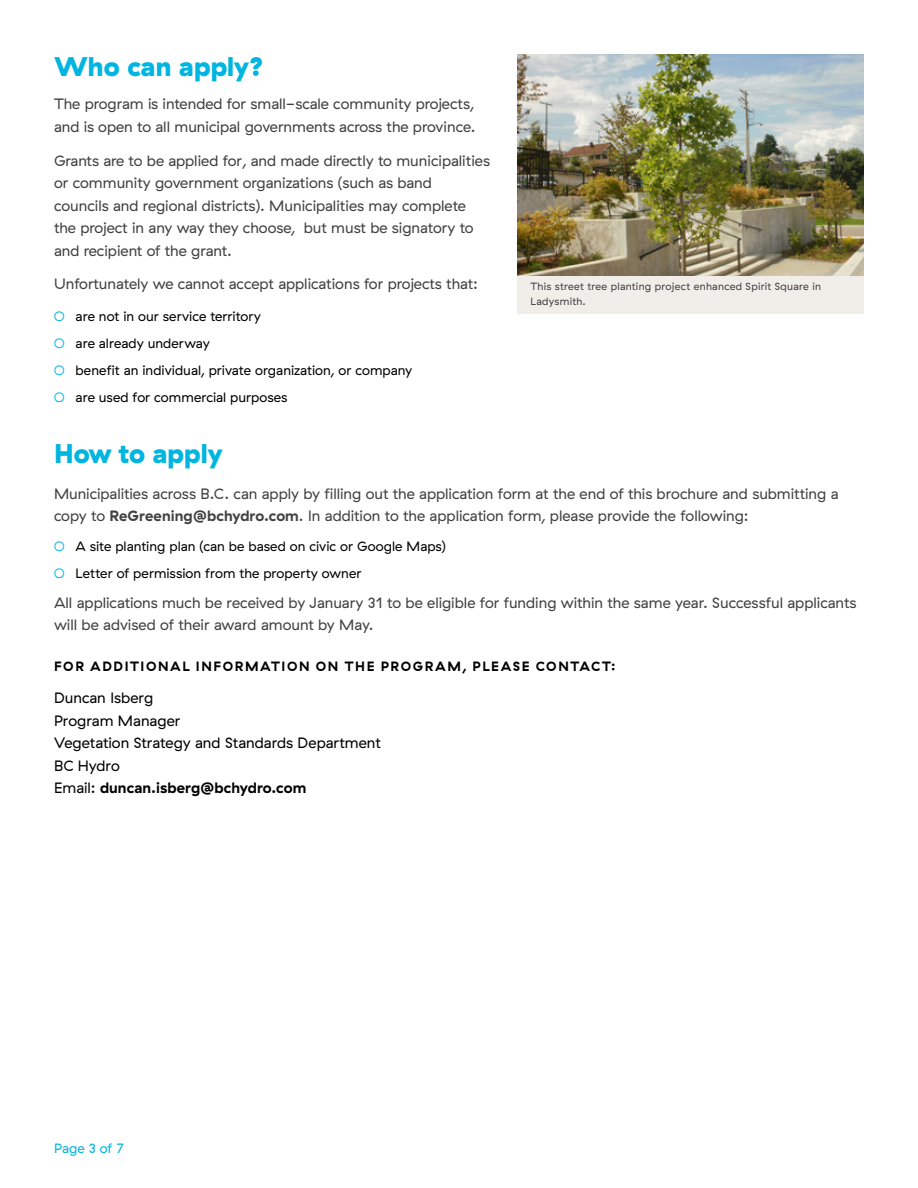
<style>
.page{position:relative;width:918px;height:1188px;background:#fff}
.page>*{position:absolute;margin:0;border:0;box-sizing:border-box;transform-origin:0 0}
.t1{font:900 27px "GT Haptik";color:#00b5df}
.t2{font:15px/22.5px "GT Haptik";color:#414042}
.t3{font:15px/22.5px "GT Haptik";color:#000}
.t4{font:13.5px "GT Haptik";letter-spacing:.005em;color:#000}
.t5{font:700 13.5px "GT Haptik";letter-spacing:.115em;color:#000}
.t6{font:13.5px "GT Haptik";letter-spacing:.005em;color:#00b5df}
.t7{font:10.5px/15px "GT Haptik";letter-spacing:.025em;color:#414042}
.s1{color:#00b5df}
.s2{font-weight:700}
</style>
<div class="page">
<img style="left:517px;top:54px;width:347px;height:222px">
<div style="left:517px;top:276px;width:347px;height:37px;background:#f1ede9"></div>
<h1 class="t1" style="left:54px;top:49px;width:212px">Who can apply?</h1>
<p class="t2" style="left:54px;top:93px;width:423px">The program is intended for small-scale community projects, and is open to all municipal governments across the province.</p>
<p class="t2" style="left:54px;top:149px;width:437px">Grants are to be applied for, and made directly to municipalities or community government organizations (such as band councils and regional districts). Municipalities may complete the project in any way they choose, but must be signatory to and recipient of the grant.</p>
<p class="t2" style="left:54px;top:273px;width:426px">Unfortunately we cannot accept applications for projects that:</p>
<p class="t4" style="left:54px;top:308px;width:208px"><span class="s1">○</span> are not in our service territory</p>
<p class="t4" style="left:54px;top:335px;width:157px"><span class="s1">○</span> are already underway</p>
<p class="t4" style="left:54px;top:362px;width:360px"><span class="s1">○</span> benefit an individual, private organization, or company</p>
<p class="t4" style="left:54px;top:389px;width:235px"><span class="s1">○</span> are used for commercial purposes</p>
<h1 class="t1" style="left:54px;top:436px;width:170px">How to apply</h1>
<p class="t2" style="left:54px;top:482px;width:786px">Municipalities across B.C. can apply by filling out the application form at the end of this brochure and submitting a copy to <span class="s2">ReGreening@bchydro.com</span>. In addition to the application form, please provide the following:</p>
<p class="t4" style="left:54px;top:539px;width:393px"><span class="s1">○</span> A site planting plan (can be based on civic or Google Maps)</p>
<p class="t4" style="left:54px;top:566px;width:309px"><span class="s1">○</span> Letter of permission from the property owner</p>
<p class="t2" style="left:54px;top:591px;width:804px">All applications much be received by January 31 to be eligible for funding within the same year. Successful applicants will be advised of their award amount by May.</p>
<p class="t5" style="left:54px;top:658px;width:563px">FOR ADDITIONAL INFORMATION ON THE PROGRAM, PLEASE CONTACT:</p>
<p class="t3" style="left:54px;top:687px;width:328px">Duncan Isberg<br>Program Manager<br>Vegetation Strategy and Standards Department<br>BC Hydro<br>Email: <span class="s2">duncan.isberg@bchydro.com</span></p>
<p class="t7" style="left:530px;top:279px;width:292px">This street tree planting project enhanced Spirit Square in<br>Ladysmith.</p>
<p class="t6" style="left:54px;top:1140px;width:71px">Page 3 of 7</p>
</div>
